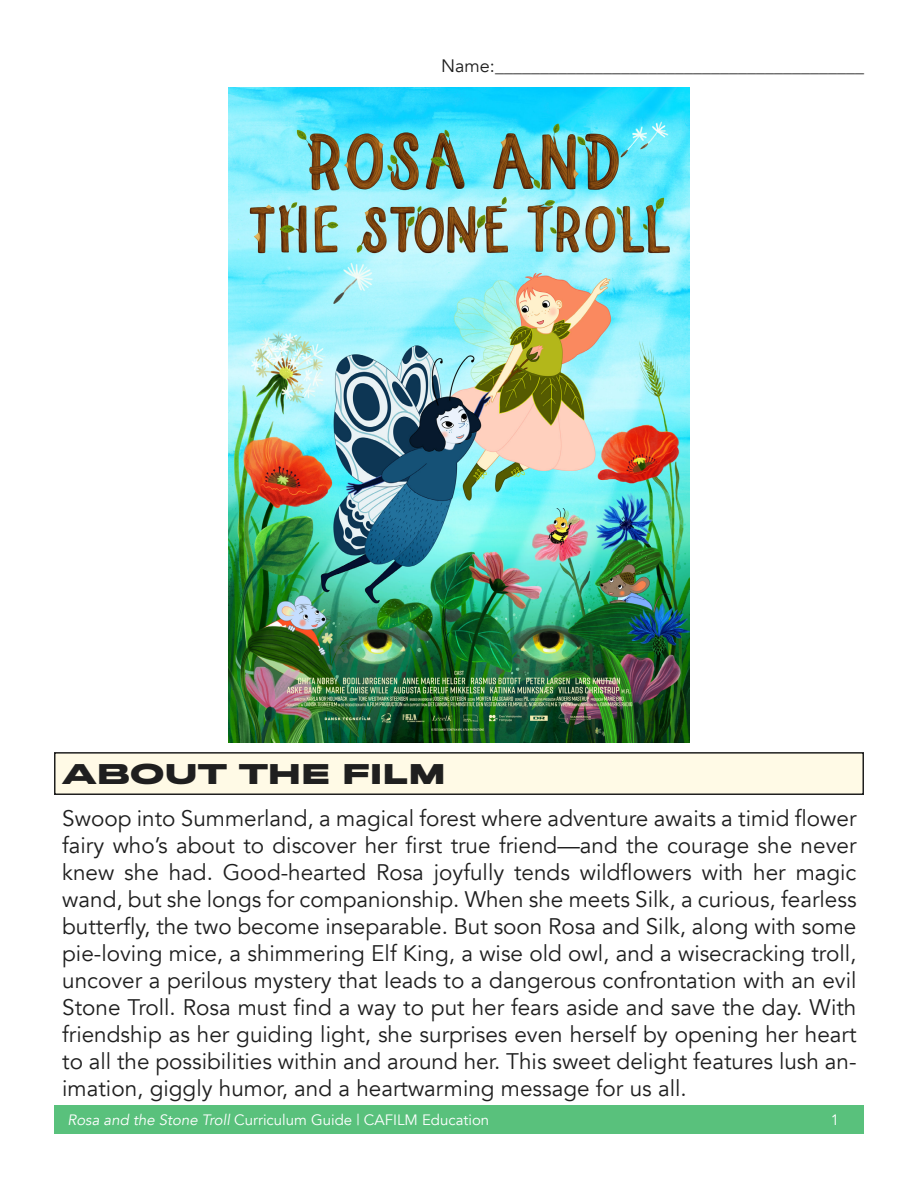
<style>
.page{position:relative;width:918px;height:1188px;background:#fff}
.page>*{position:absolute;margin:0;border:0;box-sizing:border-box;transform-origin:0 0}
.t1{font:700 25.5px "Titling Gothic FB Extended";color:#1f1f1f}
.t2{font:22.5px/27px "Avenir";color:#1f1f1f;text-align:justify}
.t3{font:18px "Avenir";color:#1f1f1f}
.t4{font:15px "Avenir";color:#fff}
.s1{font-style:italic}
</style>
<div class="page">
<div style="left:54px;top:1105px;width:810px;height:29px;background:#59c17c"></div>
<div style="left:55px;top:753px;width:808px;height:41px;background:#fffae6"></div>
<div style="left:54px;top:752px;width:810px;height:43px;border:2px solid #1f1f1f"></div>
<img style="left:229px;top:87px;width:460px;height:656px">
<p class="t3" style="left:441px;top:55px;width:424px">Name:_________________________________________</p>
<p class="t1" style="left:62px;top:757px;width:385px">ABOUT THE FILM</p>
<p class="t2" style="left:62px;top:805px;width:796px">Swoop into Summerland, a magical forest where adventure awaits a timid flower fairy who’s about to discover her first true friend—and the courage she never knew she had. Good-hearted Rosa joyfully tends wildflowers with her magic wand, but she longs for companionship. When she meets Silk, a curious, fearless butterfly, the two become inseparable. But soon Rosa and Silk, along with some pie-loving mice, a shimmering Elf King, a wise old owl, and a wisecracking troll, uncover a perilous mystery that leads to a dangerous confrontation with an evil Stone Troll. Rosa must find a way to put her fears aside and save the day. With friendship as her guiding light, she surprises even herself by opening her heart to all the possibilities within and around her. This sweet delight features lush an&shy;imation, giggly humor, and a heartwarming message for us all.</p>
<p class="t4" style="left:68px;top:1111px;width:423px"><span class="s1">Rosa and the Stone Troll</span> Curriculum Guide | CAFILM Education</p>
<p class="t4" style="left:831px;top:1111px;width:10px">1</p>
</div>
